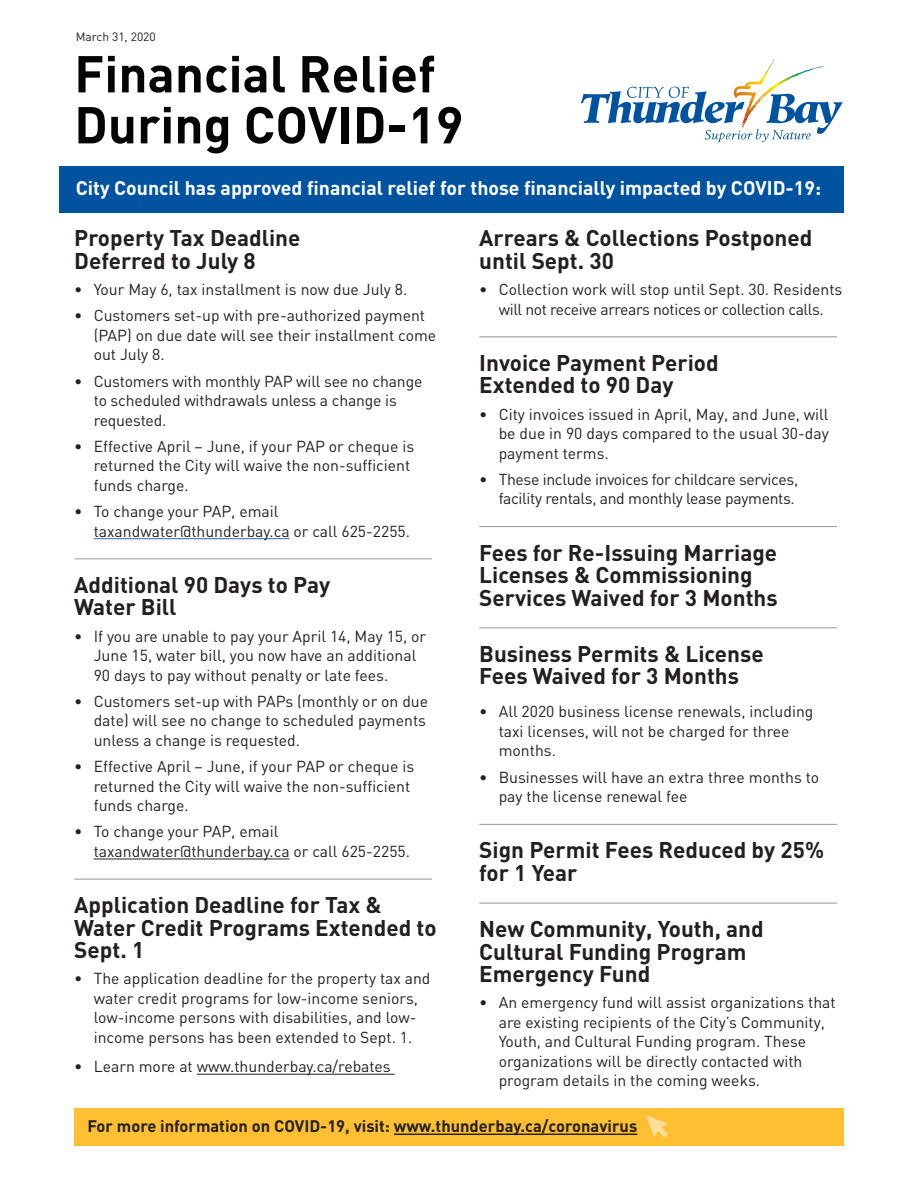
<style>
.page{position:relative;width:918px;height:1188px;background:#fff}
.page>*{position:absolute;margin:0;border:0;box-sizing:border-box;transform-origin:0 0}
.t1{font:700 51px/51px "DIN";color:#040503}
.t2{font:700 22.5px/22.5px "DIN";color:#231f20}
.t3{font:700 19.5px "DIN";color:#fff}
.t4{font:700 16.5px "DIN";color:#231f20}
.t5{font:15.75px/19.5px "DIN";color:#231f20}
.t6{font:15.75px/19.5px "DIN";letter-spacing:-.025em;color:#231f20;text-align:center}
.t7{font:15.75px/19.5px "DIN";letter-spacing:-.02em;color:#231f20;text-align:right}
.t8{font:12px "DIN";color:#231f20}
</style>
<div class="page">
<div style="left:60px;top:166px;width:784px;height:47px;background:#0153a0"></div>
<svg style="left:581px;top:59px;width:262px;height:83px"></svg>
<hr style="left:94px;top:538px;width:196px;height:1px;background:#2865b1">
<hr style="left:74px;top:559px;width:358px;height:1px;background:#939598">
<hr style="left:94px;top:859px;width:196px;height:1px;background:#231f20">
<hr style="left:74px;top:879px;width:358px;height:1px;background:#939598">
<hr style="left:197px;top:1074px;width:198px;height:1px;background:#231f20">
<hr style="left:479px;top:337px;width:358px;height:1px;background:#939598">
<hr style="left:479px;top:526px;width:358px;height:1px;background:#939598">
<hr style="left:479px;top:628px;width:358px;height:1px;background:#939598">
<hr style="left:479px;top:824px;width:358px;height:1px;background:#939598">
<hr style="left:479px;top:903px;width:358px;height:1px;background:#939598">
<div style="left:74px;top:1108px;width:770px;height:37px;background:#febf32"></div>
<hr style="left:394px;top:1134px;width:243px;height:1px;background:#231f20">
<svg style="left:646px;top:1115px;width:22px;height:22px"></svg>
<p class="t8" style="left:76px;top:29px;width:82px">March 31, 2020</p>
<h1 class="t1" style="left:74px;top:46px;width:391px">Financial Relief<br>During COVID-19</h1>
<p class="t3" style="left:76px;top:176px;width:747px">City Council has approved financial relief for those financially impacted by COVID-19:</p>
<h2 class="t2" style="left:74px;top:226px;width:228px">Property Tax Deadline<br>Deferred to July 8</h2>
<p class="t5" style="left:74px;top:279px;width:335px">• Your May 6, tax installment is now due July 8.</p>
<p class="t5" style="left:94px;top:306px;width:344px;text-indent:-19px">• Customers set-up with pre-authorized payment (PAP) on due date will see their installment come out July 8.</p>
<p class="t5" style="left:94px;top:371px;width:330px;text-indent:-19px">• Customers with monthly PAP will see no change to scheduled withdrawals unless a change is requested.</p>
<p class="t5" style="left:94px;top:436px;width:322px;text-indent:-19px">• Effective April – June, if your PAP or cheque is returned the City will waive the non-sufficient funds charge.</p>
<p class="t5" style="left:94px;top:501px;width:318px;text-indent:-19px">• To change your PAP, email taxandwater@thunderbay.ca or call 625-2255.</p>
<h2 class="t2" style="left:74px;top:572px;width:257px">Additional 90 Days to Pay<br>Water Bill</h2>
<p class="t5" style="left:94px;top:626px;width:334px;text-indent:-19px">• If you are unable to pay your April 14, May 15, or<br>June 15, water bill, you now have an additional<br>90 days to pay without penalty or late fees.</p>
<p class="t5" style="left:94px;top:691px;width:336px;text-indent:-19px">• Customers set-up with PAPs (monthly or on due date) will see no change to scheduled payments unless a change is requested.</p>
<p class="t5" style="left:94px;top:756px;width:322px;text-indent:-19px">• Effective April – June, if your PAP or cheque is returned the City will waive the non-sufficient funds charge.</p>
<p class="t5" style="left:94px;top:822px;width:318px;text-indent:-19px">• To change your PAP, email taxandwater@thunderbay.ca or call 625-2255.</p>
<h2 class="t2" style="left:74px;top:893px;width:364px">Application Deadline for Tax &amp;<br>Water Credit Programs Extended to<br>Sept. 1</h2>
<p class="t5" style="left:74px;top:969px;width:358px;text-align:center">• The application deadline for the property tax and water credit programs for low-income seniors, low-income persons with disabilities, and low&shy;income persons has been extended to Sept. 1.</p>
<p class="t5" style="left:74px;top:1056px;width:318px">• Learn more at www.thunderbay.ca/rebates</p>
<h2 class="t2" style="left:479px;top:226px;width:335px">Arrears &amp; Collections Postponed until Sept. 30</h2>
<p class="t6" style="left:479px;top:279px;width:365px">• Collection work will stop until Sept. 30. Residents will not receive arrears notices or collection calls.</p>
<h2 class="t2" style="left:479px;top:350px;width:241px">Invoice Payment Period<br>Extended to 90 Day</h2>
<p class="t5" style="left:499px;top:404px;width:331px;text-align:justify;text-indent:-19px">• City invoices issued in April, May, and June, will be due in 90 days compared to the usual 30-day payment terms.</p>
<p class="t7" style="left:479px;top:469px;width:320px">• These include invoices for childcare services, facility rentals, and monthly lease payments.</p>
<h2 class="t2" style="left:479px;top:540px;width:300px">Fees for Re-Issuing Marriage<br>Licenses &amp; Commissioning<br>Services Waived for 3 Months</h2>
<h2 class="t2" style="left:479px;top:641px;width:286px">Business Permits &amp; License<br>Fees Waived for 3 Months</h2>
<p class="t5" style="left:499px;top:702px;width:316px;text-indent:-19px">• All 2020 business license renewals, including taxi licenses, will not be charged for three months.</p>
<p class="t5" style="left:499px;top:767px;width:322px;text-indent:-19px">• Businesses will have an extra three months to pay the license renewal fee</p>
<h2 class="t2" style="left:479px;top:838px;width:346px">Sign Permit Fees Reduced by 25% for 1 Year</h2>
<h2 class="t2" style="left:479px;top:917px;width:286px">New Community, Youth, and<br>Cultural Funding Program<br>Emergency Fund</h2>
<p class="t5" style="left:499px;top:993px;width:339px;text-indent:-19px">• An emergency fund will assist organizations that are existing recipients of the City’s Community, Youth, and Cultural Funding program. These organizations will be directly contacted with program details in the coming weeks.</p>
<p class="t4" style="left:87px;top:1115px;width:551px">For more information on COVID-19, visit: www.thunderbay.ca/coronavirus</p>
</div>
